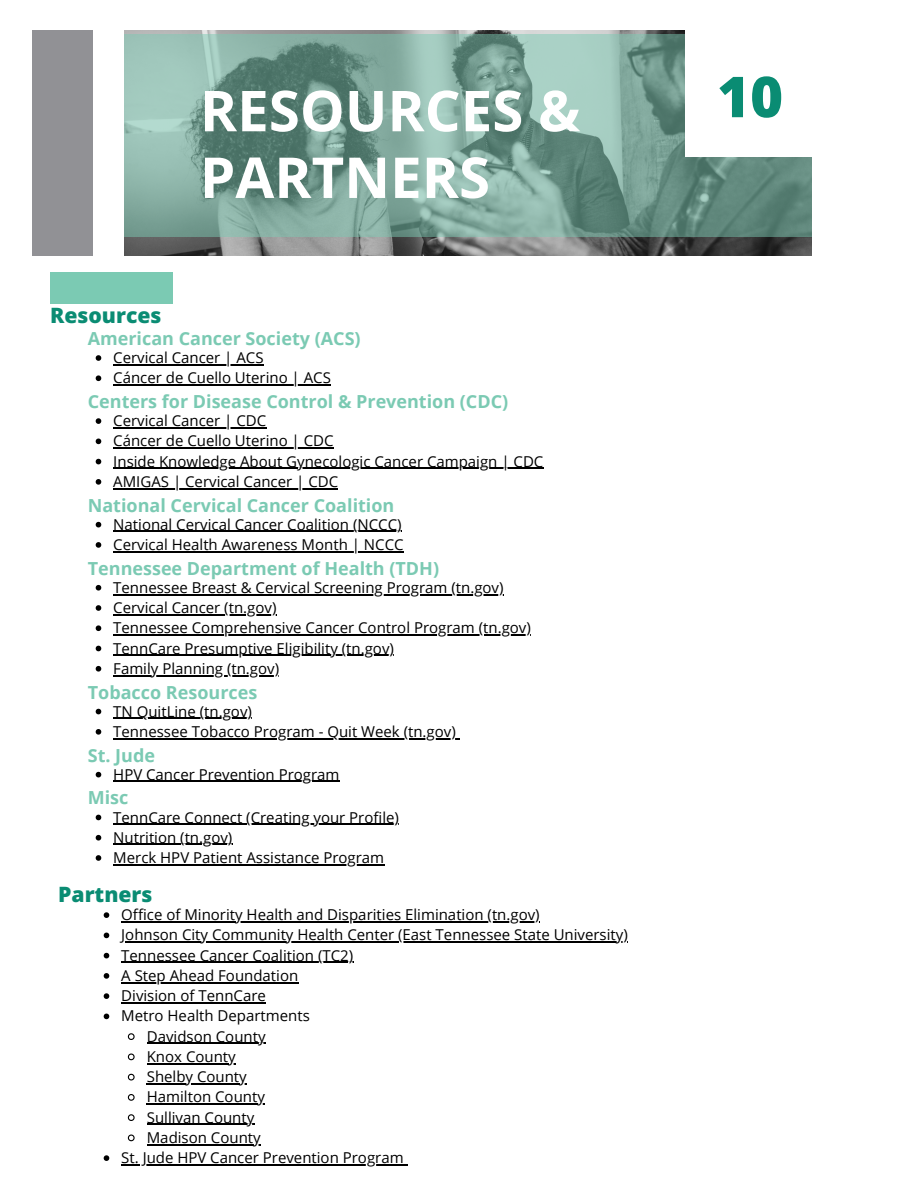
<style>
.page{position:relative;width:918px;height:1188px;background:#fff}
.page>*{position:absolute;margin:0;border:0;box-sizing:border-box;transform-origin:0 0}
.t1{font:700 56.4px "Open Sans";color:#fff}
.t2{font:800 56.4px "Open Sans";color:#0a8c73}
.t3{font:800 21.15px "Open Sans";color:#0a8c73}
.t4{font:700 18px "Open Sans";color:#7bcab3}
.t5{font:15px "Open Sans";color:#000}
</style>
<div class="page">
<div style="left:50px;top:273px;width:123px;height:31px;background:#7bcab3"></div>
<img style="left:124px;top:30px;width:687px;height:225px">
<svg style="left:124px;top:35px;width:687px;height:202px;background:#7aa195"></svg>
<div style="left:685px;top:27px;width:130px;height:129px;background:#fff"></div>
<div style="left:33px;top:30px;width:60px;height:225px;background:#919195"></div>
<svg style="left:96px;top:418px;width:5px;height:6px"></svg>
<hr style="left:113px;top:427px;width:153px;height:1px;background:#000">
<svg style="left:96px;top:439px;width:5px;height:5px"></svg>
<hr style="left:113px;top:448px;width:221px;height:1px;background:#000">
<svg style="left:96px;top:459px;width:5px;height:5px"></svg>
<hr style="left:113px;top:468px;width:430px;height:1px;background:#000">
<svg style="left:96px;top:479px;width:5px;height:6px"></svg>
<hr style="left:113px;top:488px;width:225px;height:1px;background:#000">
<svg style="left:96px;top:709px;width:5px;height:5px"></svg>
<hr style="left:113px;top:718px;width:139px;height:1px;background:#000">
<svg style="left:96px;top:729px;width:5px;height:6px"></svg>
<hr style="left:113px;top:738px;width:343px;height:1px;background:#000">
<svg style="left:96px;top:585px;width:5px;height:6px"></svg>
<hr style="left:113px;top:594px;width:391px;height:1px;background:#000">
<svg style="left:96px;top:605px;width:5px;height:6px"></svg>
<hr style="left:113px;top:614px;width:163px;height:1px;background:#000">
<svg style="left:96px;top:625px;width:5px;height:6px"></svg>
<hr style="left:113px;top:634px;width:418px;height:2px;background:#000">
<svg style="left:96px;top:646px;width:5px;height:5px"></svg>
<hr style="left:113px;top:655px;width:281px;height:1px;background:#000">
<svg style="left:96px;top:666px;width:5px;height:6px"></svg>
<hr style="left:113px;top:675px;width:166px;height:1px;background:#000">
<svg style="left:96px;top:815px;width:5px;height:5px"></svg>
<hr style="left:113px;top:824px;width:286px;height:1px;background:#000">
<svg style="left:96px;top:835px;width:5px;height:6px"></svg>
<hr style="left:113px;top:844px;width:119px;height:1px;background:#000">
<svg style="left:96px;top:855px;width:5px;height:6px"></svg>
<hr style="left:113px;top:864px;width:271px;height:1px;background:#000">
<svg style="left:104px;top:912px;width:5px;height:6px"></svg>
<hr style="left:121px;top:921px;width:419px;height:1px;background:#000">
<svg style="left:104px;top:933px;width:5px;height:5px"></svg>
<hr style="left:121px;top:942px;width:507px;height:1px;background:#000">
<svg style="left:104px;top:953px;width:5px;height:5px"></svg>
<hr style="left:121px;top:962px;width:232px;height:1px;background:#000">
<svg style="left:104px;top:973px;width:5px;height:6px"></svg>
<hr style="left:121px;top:982px;width:177px;height:1px;background:#000">
<svg style="left:104px;top:993px;width:5px;height:6px"></svg>
<hr style="left:121px;top:1002px;width:145px;height:1px;background:#000">
<svg style="left:104px;top:1014px;width:5px;height:5px"></svg>
<svg style="left:127px;top:1033px;width:8px;height:7px"></svg>
<hr style="left:147px;top:1043px;width:119px;height:1px;background:#000">
<svg style="left:127px;top:1053px;width:8px;height:8px"></svg>
<hr style="left:147px;top:1063px;width:89px;height:1px;background:#000">
<svg style="left:127px;top:1073px;width:8px;height:8px"></svg>
<hr style="left:147px;top:1083px;width:100px;height:1px;background:#000">
<svg style="left:127px;top:1094px;width:8px;height:7px"></svg>
<hr style="left:147px;top:1104px;width:118px;height:1px;background:#000">
<svg style="left:127px;top:1114px;width:8px;height:7px"></svg>
<hr style="left:147px;top:1124px;width:107px;height:1px;background:#000">
<svg style="left:127px;top:1134px;width:8px;height:8px"></svg>
<hr style="left:147px;top:1144px;width:114px;height:1px;background:#000">
<svg style="left:104px;top:1155px;width:5px;height:6px"></svg>
<hr style="left:121px;top:1164px;width:283px;height:1px;background:#000">
<svg style="left:96px;top:355px;width:5px;height:6px"></svg>
<hr style="left:113px;top:364px;width:151px;height:1px;background:#000">
<svg style="left:96px;top:375px;width:5px;height:6px"></svg>
<hr style="left:113px;top:384px;width:218px;height:2px;background:#000">
<svg style="left:96px;top:772px;width:5px;height:5px"></svg>
<hr style="left:113px;top:781px;width:227px;height:1px;background:#000">
<svg style="left:96px;top:522px;width:5px;height:5px"></svg>
<hr style="left:113px;top:531px;width:289px;height:1px;background:#000">
<svg style="left:96px;top:542px;width:5px;height:6px"></svg>
<hr style="left:113px;top:551px;width:291px;height:1px;background:#000">
<p class="t3" style="left:50px;top:301px;width:113px">Resources</p>
<p class="t1" style="left:200px;top:71px;width:382px">RESOURCES &amp;</p>
<p class="t1" style="left:200px;top:138px;width:292px">PARTNERS</p>
<p class="t4" style="left:88px;top:326px;width:274px">American Cancer Society (ACS)</p>
<p class="t5" style="left:113px;top:347px;width:152px">Cervical Cancer | ACS</p>
<p class="t5" style="left:113px;top:367px;width:219px">Cáncer de Cuello Uterino | ACS</p>
<p class="t4" style="left:88px;top:389px;width:422px">Centers for Disease Control &amp; Prevention (CDC)</p>
<p class="t5" style="left:113px;top:410px;width:155px">Cervical Cancer | CDC</p>
<p class="t5" style="left:113px;top:430px;width:222px">Cáncer de Cuello Uterino | CDC</p>
<p class="t5" style="left:113px;top:451px;width:432px">Inside Knowledge About Gynecologic Cancer Campaign | CDC</p>
<p class="t5" style="left:113px;top:471px;width:226px">AMIGAS | Cervical Cancer | CDC</p>
<p class="t4" style="left:88px;top:492px;width:308px">National Cervical Cancer Coalition</p>
<p class="t5" style="left:113px;top:514px;width:290px">National Cervical Cancer Coalition (NCCC)</p>
<p class="t5" style="left:113px;top:534px;width:292px">Cervical Health Awareness Month | NCCC</p>
<p class="t4" style="left:88px;top:556px;width:353px">Tennessee Department of Health (TDH)</p>
<p class="t5" style="left:113px;top:577px;width:392px">Tennessee Breast &amp; Cervical Screening Program (tn.gov)</p>
<p class="t5" style="left:113px;top:597px;width:165px">Cervical Cancer (tn.gov)</p>
<p class="t5" style="left:113px;top:617px;width:419px">Tennessee Comprehensive Cancer Control Program (tn.gov)</p>
<p class="t5" style="left:113px;top:638px;width:282px">TennCare Presumptive Eligibility (tn.gov)</p>
<p class="t5" style="left:113px;top:658px;width:167px">Family Planning (tn.gov)</p>
<p class="t4" style="left:88px;top:679px;width:171px">Tobacco Resources</p>
<p class="t5" style="left:113px;top:701px;width:140px">TN QuitLine (tn.gov)</p>
<p class="t5" style="left:113px;top:721px;width:344px">Tennessee Tobacco Program - Quit Week (tn.gov)</p>
<p class="t4" style="left:88px;top:742px;width:69px">St. Jude</p>
<p class="t5" style="left:113px;top:764px;width:228px">HPV Cancer Prevention Program</p>
<p class="t4" style="left:88px;top:785px;width:42px">Misc</p>
<p class="t5" style="left:113px;top:807px;width:287px">TennCare Connect (Creating your Profile)</p>
<p class="t5" style="left:113px;top:827px;width:121px">Nutrition (tn.gov)</p>
<p class="t5" style="left:113px;top:847px;width:272px">Merck HPV Patient Assistance Program</p>
<p class="t3" style="left:58px;top:879px;width:96px">Partners</p>
<p class="t5" style="left:121px;top:904px;width:420px">Office of Minority Health and Disparities Elimination (tn.gov)</p>
<p class="t5" style="left:121px;top:924px;width:508px">Johnson City Community Health Center (East Tennessee State University)</p>
<p class="t5" style="left:121px;top:945px;width:233px">Tennessee Cancer Coalition (TC2)</p>
<p class="t5" style="left:121px;top:965px;width:178px">A Step Ahead Foundation</p>
<p class="t5" style="left:121px;top:985px;width:146px">Division of TennCare</p>
<p class="t5" style="left:121px;top:1005px;width:190px">Metro Health Departments</p>
<p class="t5" style="left:147px;top:1026px;width:120px">Davidson County</p>
<p class="t5" style="left:147px;top:1046px;width:90px">Knox County</p>
<p class="t5" style="left:147px;top:1066px;width:102px">Shelby County</p>
<p class="t5" style="left:147px;top:1086px;width:120px">Hamilton County</p>
<p class="t5" style="left:147px;top:1107px;width:109px">Sullivan County</p>
<p class="t5" style="left:147px;top:1127px;width:115px">Madison County</p>
<p class="t5" style="left:121px;top:1147px;width:284px">St. Jude HPV Cancer Prevention Program</p>
<p class="t2" style="left:717px;top:57px;width:68px">10</p>
</div>
